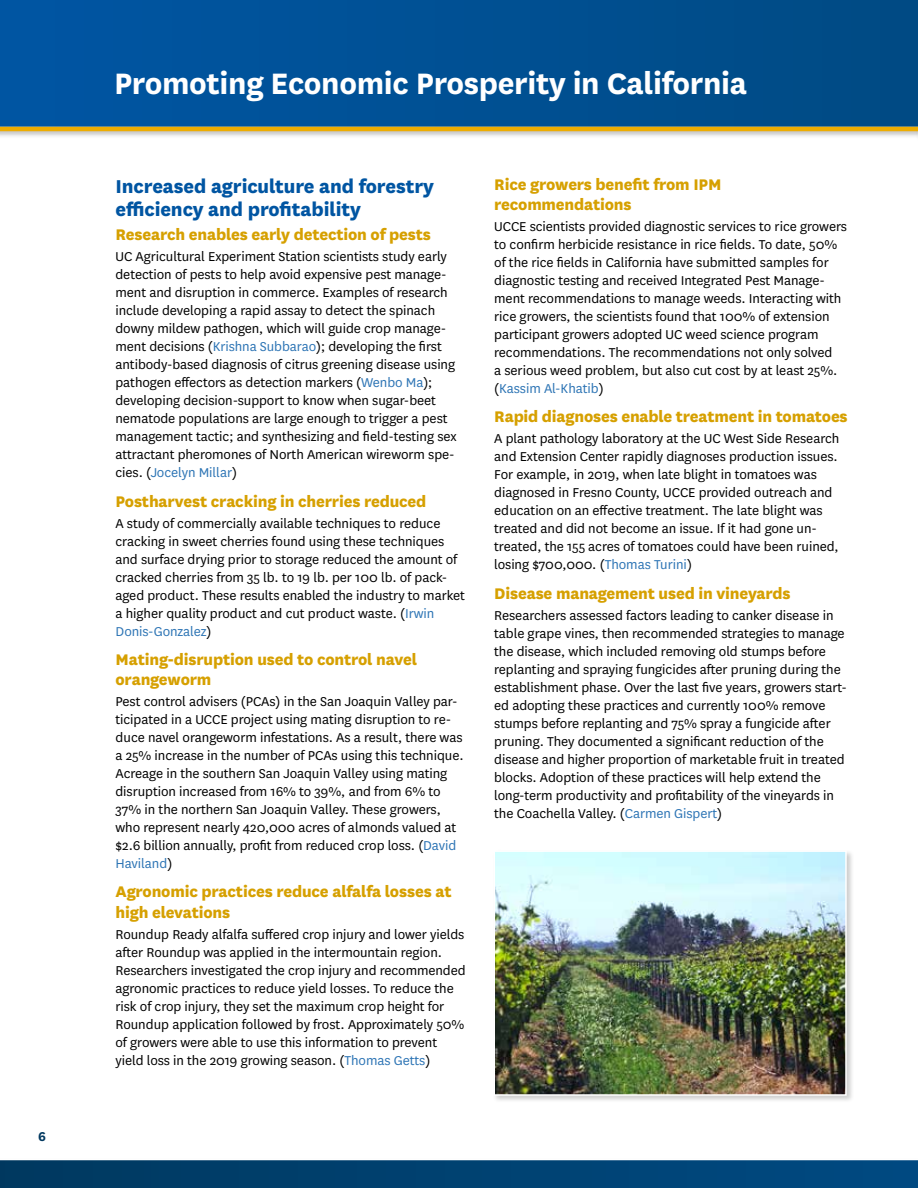
<style>
.page{position:relative;width:918px;height:1188px;background:#fff}
.page>*{position:absolute;margin:0;border:0;box-sizing:border-box;transform-origin:0 0}
.t1{font:700 34.5px "National";letter-spacing:-.01em;color:#fff}
.t2{font:800 21.75px/23.2px "National";letter-spacing:-.005em;color:#0055a2}
.t3{font:800 18px/20.2px "National";letter-spacing:-.01em;color:#d6a000}
.t4{font:15px/18px "National";letter-spacing:-.005em;color:#000}
.t5{font:700 15px "National";color:#00385f}
.s1{color:#2e75b5}
</style>
<div class="page">
<svg style="left:0;top:0;width:918px;height:126px;background:#004f93"></svg>
<svg style="left:0;top:1160px;width:918px;height:28px;background:#024271"></svg>
<div style="left:0;top:126px;width:918px;height:13px;background:#000;opacity:.2"></div>
<hr style="left:0;top:127px;width:918px;height:4px;background:#edac00">
<div style="left:492px;top:849px;width:362px;height:255px;background:#000;opacity:.2"></div>
<img style="left:497px;top:853px;width:347px;height:240px">
<div style="left:494px;top:850px;width:353px;height:246px;border:2px solid #fff"></div>
<p class="t5" style="left:38px;top:1126px;width:9px">6</p>
<h1 class="t1" style="left:114px;top:59px;width:635px">Promoting Economic Prosperity in California</h1>
<h2 class="t2" style="left:116px;top:173px;width:320px">Increased agriculture and forestry efficiency and profitability</h2>
<p class="t3" style="left:116px;top:223px;width:317px">Research enables early detection of pests</p>
<p class="t4" style="left:116px;top:247px;width:343px">UC Agricultural Experiment Station scientists study early detection of pests to help avoid expensive pest manage&shy;ment and disruption in commerce. Examples of research include developing a rapid assay to detect the spinach downy mildew pathogen, which will guide crop manage&shy;ment decisions (<span class="s1">Krishna Subbarao</span>); developing the first antibody-based diagnosis of citrus greening disease using pathogen effectors as detection markers (<span class="s1">Wenbo Ma</span>); developing decision-support to know when sugar-beet nematode populations are large enough to trigger a pest management tactic; and synthesizing and field-testing sex attractant pheromones of North American wireworm spe&shy;cies. (<span class="s1">Jocelyn Millar</span>)</p>
<p class="t3" style="left:116px;top:490px;width:312px">Postharvest cracking in cherries reduced</p>
<p class="t4" style="left:116px;top:513px;width:351px">A study of commercially available techniques to reduce cracking in sweet cherries found using these techniques and surface drying prior to storage reduced the amount of cracked cherries from 35 lb. to 19 lb. per 100 lb. of pack&shy;aged product. These results enabled the industry to market a higher quality product and cut product waste. (<span class="s1">Irwin Donis-Gonzalez</span>)</p>
<p class="t3" style="left:116px;top:648px;width:303px">Mating-disruption used to control navel orangeworm</p>
<p class="t4" style="left:116px;top:692px;width:350px">Pest control advisers (PCAs) in the San Joaquin Valley par&shy;ticipated in a UCCE project using mating disruption to re&shy;duce navel orangeworm infestations. As a result, there was a 25% increase in the number of PCAs using this technique.<br>Acreage in the southern San Joaquin Valley using mating disruption increased from 16% to 39%, and from 6% to 37% in the northern San Joaquin Valley. These growers, who represent nearly 420,000 acres of almonds valued at $2.6 billion annually, profit from reduced crop loss. (<span class="s1">David Haviland</span>)</p>
<p class="t3" style="left:116px;top:880px;width:338px">Agronomic practices reduce alfalfa losses at high elevations</p>
<p class="t4" style="left:116px;top:924px;width:352px">Roundup Ready alfalfa suffered crop injury and lower yields after Roundup was applied in the intermountain region.<br>Researchers investigated the crop injury and recommended agronomic practices to reduce yield losses. To reduce the risk of crop injury, they set the maximum crop height for Roundup application followed by frost. Approximately 50% of growers were able to use this information to prevent yield loss in the 2019 growing season. (<span class="s1">Thomas Getts</span>)</p>
<p class="t3" style="left:494px;top:173px;width:229px">Rice growers benefit from IPM recommendations</p>
<p class="t4" style="left:494px;top:217px;width:354px">UCCE scientists provided diagnostic services to rice growers to confirm herbicide resistance in rice fields. To date, 50% of the rice fields in California have submitted samples for diagnostic testing and received Integrated Pest Manage&shy;ment recommendations to manage weeds. Interacting with rice growers, the scientists found that 100% of extension participant growers adopted UC weed science program recommendations. The recommendations not only solved<br>a serious weed problem, but also cut cost by at least 25%. (<span class="s1">Kassim Al-Khatib</span>)</p>
<p class="t3" style="left:494px;top:405px;width:355px">Rapid diagnoses enable treatment in tomatoes</p>
<p class="t4" style="left:494px;top:429px;width:347px">A plant pathology laboratory at the UC West Side Research and Extension Center rapidly diagnoses production issues.<br>For example, in 2019, when late blight in tomatoes was diagnosed in Fresno County, UCCE provided outreach and education on an effective treatment. The late blight was treated and did not become an issue. If it had gone un&shy;treated, the 155 acres of tomatoes could have been ruined, losing $700,000. (<span class="s1">Thomas Turini</span>)</p>
<p class="t3" style="left:494px;top:582px;width:298px">Disease management used in vineyards</p>
<p class="t4" style="left:494px;top:605px;width:354px">Researchers assessed factors leading to canker disease in table grape vines, then recommended strategies to manage the disease, which included removing old stumps before replanting and spraying fungicides after pruning during the establishment phase. Over the last five years, growers start&shy;ed adopting these practices and currently 100% remove stumps before replanting and 75% spray a fungicide after pruning. They documented a significant reduction of the disease and higher proportion of marketable fruit in treated blocks. Adoption of these practices will help extend the long-term productivity and profitability of the vineyards in the Coachella Valley. (<span class="s1">Carmen Gispert</span>)</p>
</div>
